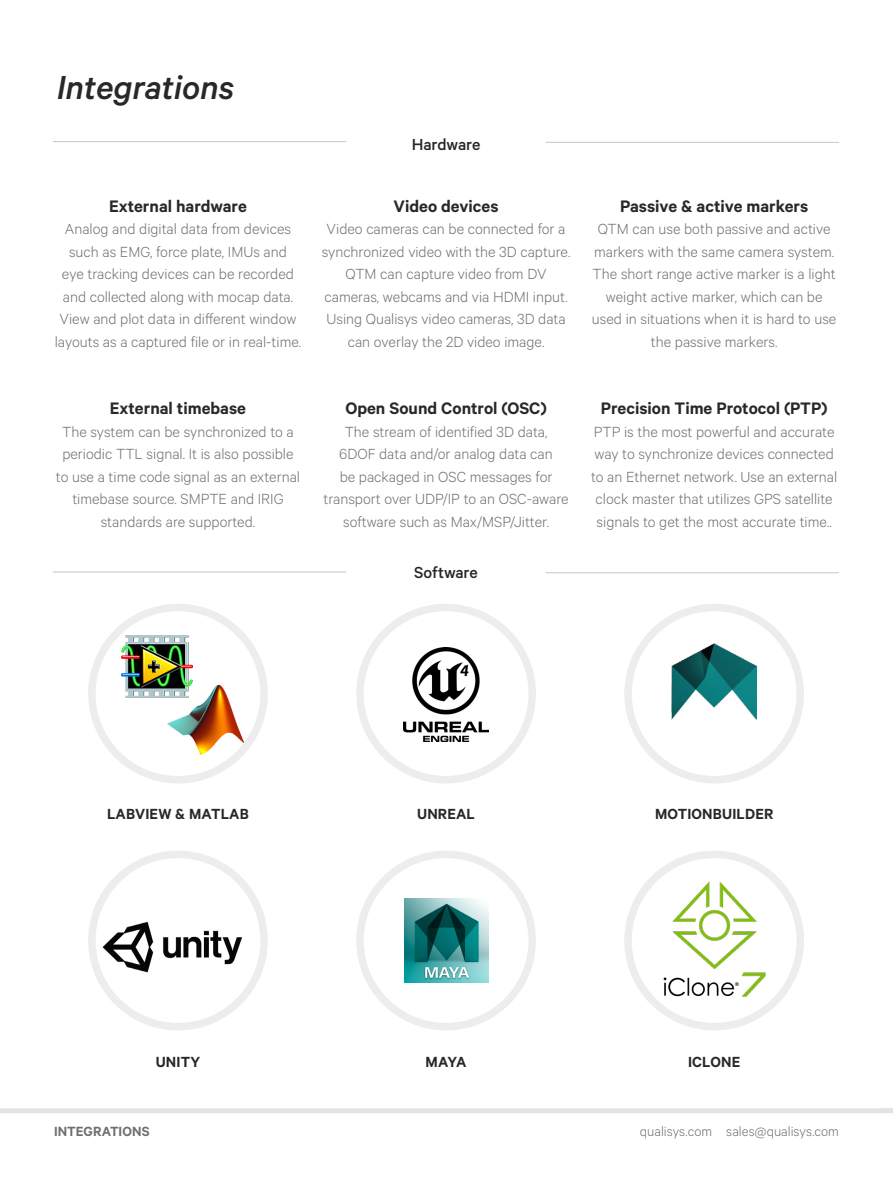
<style>
.page{position:relative;width:893px;height:1191px;background:#fff}
.page>*{position:absolute;margin:0;border:0;box-sizing:border-box;transform-origin:0 0}
.t1{font:italic 500 37.5px "Calibre";letter-spacing:-.005em;color:#282827}
.t2{font:600 18.75px "Calibre";color:#282827}
.t3{font:500 18px "Calibre";letter-spacing:-.01em;color:#282827}
.t4{font:300 16.5px/22.5px "Calibre";color:#706f6f;text-align:center}
.t5{font:600 16.5px "Calibre";letter-spacing:.01em;color:#282827}
.t6{font:300 15px "Calibre";color:#706f6f}
.t7{font:600 15px "Calibre";letter-spacing:.01em;color:#706f6f}
</style>
<div class="page">
<img style="left:127px;top:641px;width:132px;height:142px">
<img style="left:672px;top:643px;width:85px;height:77px">
<div style="left:624px;top:604px;width:180px;height:179px;border:8px solid #ededed;border-radius:50%"></div>
<img style="left:634px;top:860px;width:161px;height:161px">
<div style="left:624px;top:850px;width:180px;height:180px;border:8px solid #ededed;border-radius:50%"></div>
<img style="left:404px;top:898px;width:84px;height:84px">
<div style="left:356px;top:850px;width:180px;height:180px;border:8px solid #ededed;border-radius:50%"></div>
<hr style="left:53px;top:571px;width:293px;height:1px;background:#c6c6c6">
<hr style="left:546px;top:572px;width:293px;height:1px;background:#c6c6c6">
<img style="left:121px;top:636px;width:72px;height:61px">
<div style="left:88px;top:604px;width:180px;height:179px;border:8px solid #ededed;border-radius:50%"></div>
<img style="left:404px;top:647px;width:85px;height:94px">
<div style="left:356px;top:604px;width:180px;height:179px;border:8px solid #ededed;border-radius:50%"></div>
<img style="left:97px;top:876px;width:162px;height:141px">
<div style="left:88px;top:850px;width:180px;height:180px;border:8px solid #ededed;border-radius:50%"></div>
<hr style="left:53px;top:141px;width:293px;height:1px;background:#c6c6c6">
<hr style="left:546px;top:142px;width:293px;height:1px;background:#c6c6c6">
<div style="left:0;top:1108px;width:893px;height:5px;background:#e3e3e3"></div>
<h1 class="t1" style="left:57px;top:65px;width:179px">Integrations</h1>
<p class="t2" style="left:109px;top:195px;width:139px">External hardware</p>
<p class="t4" style="left:55px;top:217px;width:248px">Analog and digital data from devices such as EMG, force plate, IMUs and<br>eye tracking devices can be recorded and collected along with mocap data.<br>View and plot data in different window layouts as a captured file or in real-time.</p>
<p class="t2" style="left:110px;top:397px;width:137px">External timebase</p>
<p class="t4" style="left:56px;top:419px;width:246px">The system can be synchronized to a periodic TTL signal. It is also possible to use a time code signal as an external timebase source. SMPTE and IRIG standards are supported.</p>
<p class="t3" style="left:412px;top:134px;width:70px">Hardware</p>
<p class="t2" style="left:394px;top:195px;width:107px">Video devices</p>
<p class="t4" style="left:322px;top:217px;width:250px">Video cameras can be connected for a synchronized video with the 3D capture.<br>QTM can capture video from DV cameras, webcams and via HDMI input.<br>Using Qualisys video cameras, 3D data can overlay the 2D video image.</p>
<p class="t2" style="left:345px;top:397px;width:203px">Open Sound Control (OSC)</p>
<p class="t4" style="left:323px;top:419px;width:247px">The stream of identified 3D data,<br>6DOF data and/or analog data can<br>be packaged in OSC messages for transport over UDP/IP to an OSC-aware software such as Max/MSP/Jitter.</p>
<p class="t3" style="left:414px;top:561px;width:65px">Software</p>
<p class="t2" style="left:620px;top:195px;width:190px">Passive &amp; active markers</p>
<p class="t4" style="left:592px;top:217px;width:246px">QTM can use both passive and active markers with the same camera system.<br>The short range active marker is a light weight active marker, which can be used in situations when it is hard to use the passive markers.</p>
<p class="t2" style="left:601px;top:397px;width:228px">Precision Time Protocol (PTP)</p>
<p class="t4" style="left:591px;top:419px;width:248px">PTP is the most powerful and accurate way to synchronize devices connected to an Ethernet network. Use an external clock master that utilizes GPS satellite signals to get the most accurate time..</p>
<p class="t5" style="left:107px;top:804px;width:143px">LABVIEW &amp; MATLAB</p>
<p class="t5" style="left:655px;top:804px;width:120px">MOTIONBUILDER</p>
<p class="t5" style="left:417px;top:804px;width:59px">UNREAL</p>
<p class="t5" style="left:156px;top:1052px;width:46px">UNITY</p>
<p class="t5" style="left:688px;top:1052px;width:54px">ICLONE</p>
<p class="t5" style="left:426px;top:1052px;width:42px">MAYA</p>
<p class="t7" style="left:54px;top:1122px;width:97px">INTEGRATIONS</p>
<p class="t6" style="left:640px;top:1122px;width:201px">qualisys.com sales@qualisys.com</p>
</div>
